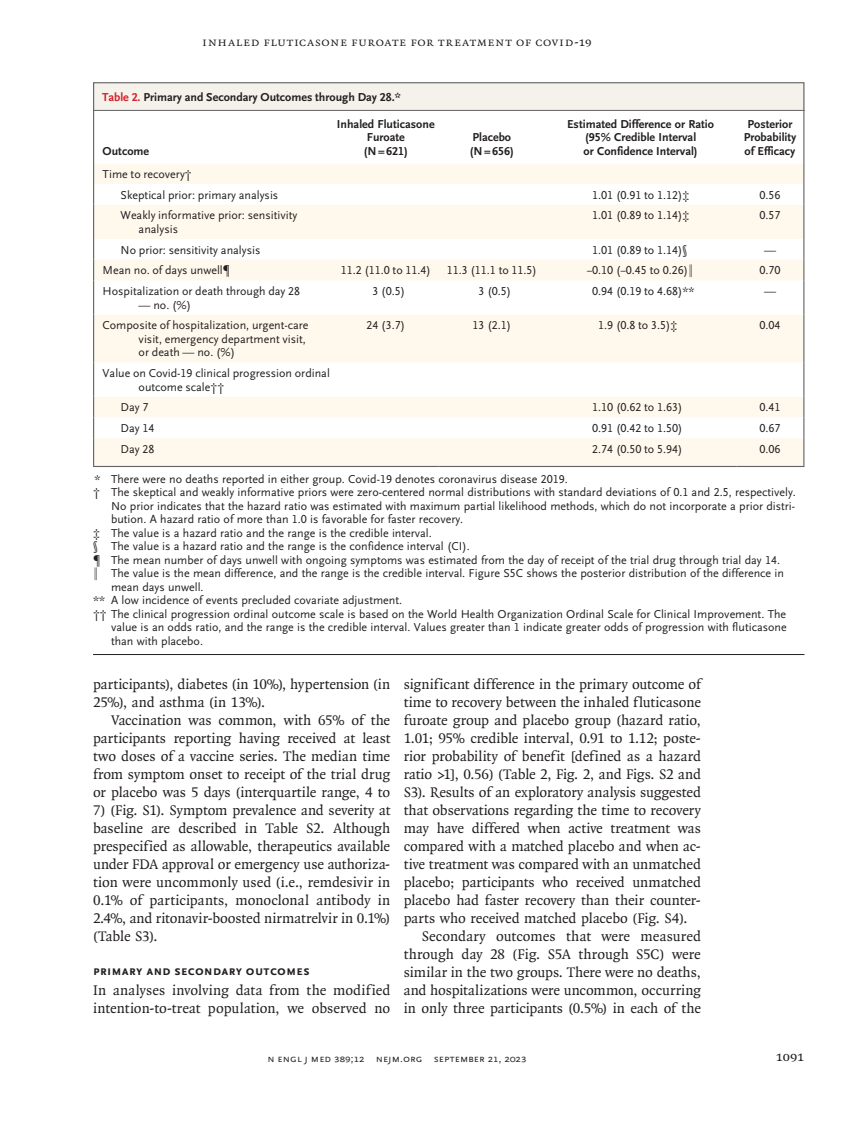
<style>
.page{position:relative;width:851px;height:1134px;background:#fff}
.page>*{position:absolute;margin:0;border:0;box-sizing:border-box;transform-origin:0 0}
.paragraph{font:15px/18px "OTNEJM Quadraat";color:#231f20;text-align:justify}
.paragraph_first{font:15px/18px "OTNEJM Quadraat";color:#231f20}
.Folio{font:14.25px "OTNEJM Quadraat Cap";color:#231f20}
.head2{font:700 13.5px "OTNEJM Scala Sans Small LF Cap";letter-spacing:.02em;color:#231f20}
.runninghd{font:12.75px "OTNEJM Quadraat Small Cap";letter-spacing:.05em;color:#231f20}
.tablefootnote_double{font:12px/13.5px "OTNEJM Scala Sans LF";color:#231f20;text-align:justify}
.tablebody{font:12px "OTNEJM Scala Sans LF";color:#231f20}
.tablebody_0-24{font:12px/13.5px "OTNEJM Scala Sans LF";color:#231f20}
.tableheadA{font:700 12px/13.5px "OTNEJM Scala Sans LF";color:#231f20;text-align:center}
.tablebody_12-24{font:12px/13.5px "OTNEJM Scala Sans LF";color:#231f20}
.tablefootnote_first{font:12px "OTNEJM Scala Sans LF";color:#231f20}
.tabletitle{font:700 12px "OTNEJM Scala Sans LF";color:#231f20}
.t1{font:10.8px "OTNEJM Scala Sans LF Cap";letter-spacing:.01em;color:#231f20}
.s1{color:#d1232a}
.s2{font-family:"OTNEJM Scala Sans LF Small Cap"}
</style>
<div class="page">
<div style="left:93px;top:83px;width:711px;height:28px;background:#f5f1eb"></div>
<div style="left:93px;top:82px;width:711px;height:29px;border:1px solid #636366"></div>
<hr style="left:93px;top:110px;width:711px;height:1px;background:#636366">
<svg style="left:94px;top:164px;width:709px;height:302px;fill:#fef9ec"></svg>
<hr style="left:93px;top:110px;width:1px;height:54px;background:#636366">
<hr style="left:803px;top:110px;width:1px;height:54px;background:#636366">
<svg style="left:93px;top:164px;width:1px;height:41px"></svg>
<svg style="left:803px;top:164px;width:1px;height:41px"></svg>
<hr style="left:93px;top:205px;width:1px;height:34px;background:#636366">
<hr style="left:803px;top:205px;width:1px;height:34px;background:#636366">
<svg style="left:93px;top:239px;width:1px;height:41px"></svg>
<svg style="left:803px;top:239px;width:1px;height:41px"></svg>
<hr style="left:93px;top:280px;width:1px;height:35px;background:#636366">
<hr style="left:803px;top:280px;width:1px;height:35px;background:#636366">
<hr style="left:93px;top:315px;width:1px;height:47px;background:#636366">
<hr style="left:803px;top:315px;width:1px;height:47px;background:#636366">
<hr style="left:93px;top:362px;width:1px;height:35px;background:#636366">
<hr style="left:803px;top:362px;width:1px;height:35px;background:#636366">
<svg style="left:93px;top:397px;width:1px;height:69px"></svg>
<svg style="left:803px;top:397px;width:1px;height:69px"></svg>
<hr style="left:93px;top:466px;width:240px;height:1px;background:#636366">
<hr style="left:333px;top:466px;width:105px;height:1px;background:#636366">
<hr style="left:438px;top:466px;width:107px;height:1px;background:#636366">
<hr style="left:545px;top:466px;width:191px;height:1px;background:#636366">
<hr style="left:736px;top:466px;width:68px;height:1px;background:#636366">
<hr style="left:93px;top:654px;width:711px;height:1px;background:#231f20">
<p class="runninghd" style="left:202px;top:35px;width:391px">Inhaled Fluticasone Furoate for Treatment of Covid-19</p>
<p class="tabletitle" style="left:102px;top:90px;width:300px"><span class="s1">Table 2.</span> Primary and Secondary Outcomes through Day 28.*</p>
<p class="tableheadA" style="left:103px;top:145px;width:48px">Outcome</p>
<p class="tableheadA" style="left:337px;top:118px;width:99px">Inhaled Fluticasone<br>Furoate<br>(N=621)</p>
<p class="tableheadA" style="left:469px;top:131px;width:46px;text-align:left">Placebo (N=656)</p>
<p class="tableheadA" style="left:567px;top:118px;width:148px">Estimated Difference or Ratio (95% Credible Interval<br>or Confidence Interval)</p>
<p class="tableheadA" style="left:743px;top:118px;width:54px">Posterior<br>Probability of Efficacy</p>
<p class="tablebody_0-24" style="left:103px;top:168px;width:91px">Time to recovery†</p>
<p class="tablebody_12-24" style="left:121px;top:188px;width:159px">Skeptical prior: primary analysis</p>
<p class="tablebody" style="left:592px;top:188px;width:99px">1.01 (0.91 to 1.12)‡</p>
<p class="tablebody" style="left:759px;top:188px;width:23px">0.56</p>
<p class="tablebody_12-24" style="left:139px;top:209px;width:160px;text-indent:-18px">Weakly informative prior: sensitivity analysis</p>
<p class="tablebody" style="left:592px;top:209px;width:99px">1.01 (0.89 to 1.14)‡</p>
<p class="tablebody" style="left:759px;top:209px;width:23px">0.57</p>
<p class="tablebody_12-24" style="left:121px;top:243px;width:141px">No prior: sensitivity analysis</p>
<p class="tablebody" style="left:592px;top:243px;width:96px">1.01 (0.89 to 1.14)§</p>
<p class="tablebody" style="left:764px;top:243px;width:13px">—</p>
<p class="tablebody_0-24" style="left:103px;top:264px;width:129px">Mean no. of days unwell¶</p>
<p class="tablebody" style="left:340px;top:264px;width:92px">11.2 (11.0 to 11.4)</p>
<p class="tablebody" style="left:446px;top:264px;width:92px">11.3 (11.1 to 11.5)</p>
<p class="tablebody" style="left:586px;top:264px;width:108px">−0.10 (−0.45 to 0.26)‖</p>
<p class="tablebody" style="left:759px;top:264px;width:23px">0.70</p>
<p class="tablebody_0-24" style="left:103px;top:285px;width:199px">Hospitalization or death through day 28</p>
<p class="tablebody_0-24" style="left:139px;top:298px;width:54px">— no. (%)</p>
<p class="tablebody" style="left:372px;top:285px;width:34px">3 (0.5)</p>
<p class="tablebody" style="left:478px;top:285px;width:34px">3 (0.5)</p>
<p class="tablebody" style="left:592px;top:285px;width:104px">0.94 (0.19 to 4.68)**</p>
<p class="tablebody" style="left:764px;top:285px;width:13px">—</p>
<p class="tablebody_0-24" style="left:139px;top:319px;width:171px;text-indent:-36px">Composite of hospitalization, urgent-care visit, emergency department visit, or death — no. (%)</p>
<p class="tablebody" style="left:366px;top:319px;width:40px">24 (3.7)</p>
<p class="tablebody" style="left:472px;top:319px;width:40px">13 (2.1)</p>
<p class="tablebody" style="left:598px;top:319px;width:81px">1.9 (0.8 to 3.5)‡</p>
<p class="tablebody" style="left:759px;top:319px;width:23px">0.04</p>
<p class="tablebody_0-24" style="left:139px;top:367px;width:193px;text-indent:-36px">Value on Covid-19 clinical progression ordinal outcome scale††</p>
<p class="tablebody_12-24" style="left:121px;top:401px;width:29px">Day 7</p>
<p class="tablebody" style="left:592px;top:401px;width:92px">1.10 (0.62 to 1.63)</p>
<p class="tablebody" style="left:759px;top:401px;width:22px">0.41</p>
<p class="tablebody_12-24" style="left:121px;top:422px;width:35px">Day 14</p>
<p class="tablebody" style="left:592px;top:422px;width:92px">0.91 (0.42 to 1.50)</p>
<p class="tablebody" style="left:759px;top:422px;width:23px">0.67</p>
<p class="tablebody_12-24" style="left:121px;top:443px;width:35px">Day 28</p>
<p class="tablebody" style="left:592px;top:443px;width:92px">2.74 (0.50 to 5.94)</p>
<p class="tablebody" style="left:759px;top:443px;width:23px">0.06</p>
<p class="tablefootnote_first" style="left:94px;top:472px;width:474px">* There were no deaths reported in either group. Covid-19 denotes coronavirus disease 2019.</p>
<p class="tablefootnote_double" style="left:111px;top:486px;width:686px;text-indent:-18px">† The skeptical and weakly informative priors were zero-centered normal distributions with standard deviations of 0.1 and 2.5, respectively.<br>No prior indicates that the hazard ratio was estimated with maximum partial likelihood methods, which do not incorporate a prior distri&shy;bution. A hazard ratio of more than 1.0 is favorable for faster recovery.</p>
<p class="tablefootnote_double" style="left:93px;top:526px;width:340px">‡ The value is a hazard ratio and the range is the credible interval.</p>
<p class="tablefootnote_double" style="left:93px;top:540px;width:378px">§ The value is a hazard ratio and the range is the confidence interval (CI).</p>
<p class="tablefootnote_double" style="left:93px;top:553px;width:688px">¶ The mean number of days unwell with ongoing symptoms was estimated from the day of receipt of the trial drug through trial day 14.</p>
<p class="tablefootnote_double" style="left:111px;top:567px;width:674px;text-indent:-18px">‖ The value is the mean difference, and the range is the credible interval. Figure S5C shows the posterior distribution of the difference in mean days unwell.</p>
<p class="tablefootnote_double" style="left:93px;top:594px;width:310px">** A low incidence of events precluded covariate adjustment.</p>
<p class="tablefootnote_double" style="left:111px;top:607px;width:677px;text-indent:-18px">†† The clinical progression ordinal outcome scale is based on the World Health Organization Ordinal Scale for Clinical Improvement. The value is an odds ratio, and the range is the credible interval. Values greater than 1 indicate greater odds of progression with fluticasone than with placebo.</p>
<p class="paragraph" style="left:93px;top:675px;width:299px">participants), diabetes (in 10%), hypertension (in<br>25%), and asthma (in 13%).</p>
<p class="paragraph" style="left:93px;top:711px;width:299px;text-indent:18px">Vaccination was common, with 65% of the participants reporting having received at least two doses of a vaccine series. The median time from symptom onset to receipt of the trial drug or placebo was 5 days (interquartile range, 4 to</p>
<p class="paragraph" style="left:93px;top:801px;width:299px">7) (Fig. S1). Symptom prevalence and severity at baseline are described in Table S2. Although prespecified as allowable, therapeutics available under FDA approval or emergency use authoriza&shy;tion were uncommonly used (i.e., remdesivir in 0.1% of participants, monoclonal antibody in 2.4%, and ritonavir-boosted nirmatrelvir in 0.1%) (Table S3).</p>
<p class="head2" style="left:93px;top:963px;width:218px">Primary and Secondary Outcomes</p>
<p class="paragraph_first" style="left:93px;top:981px;width:299px">In analyses involving data from the modified intention-to-treat population, we observed no</p>
<p class="paragraph_first" style="left:404px;top:675px;width:299px;text-align:justify">significant difference in the primary outcome of time to recovery between the inhaled fluticasone furoate group and placebo group (hazard ratio, 1.01; 95% credible interval, 0.91 to 1.12; poste&shy;rior probability of benefit [defined as a hazard ratio &gt;1], 0.56) (Table 2, Fig. 2, and Figs. S2 and S3). Results of an exploratory analysis suggested that observations regarding the time to recovery may have differed when active treatment was compared with a matched placebo and when ac&shy;tive treatment was compared with an unmatched placebo; participants who received unmatched placebo had faster recovery than their counter&shy;parts who received matched placebo (Fig. S4).</p>
<p class="paragraph" style="left:404px;top:927px;width:299px;text-indent:18px">Secondary outcomes that were measured through day 28 (Fig. S5A through S5C) were similar in the two groups. There were no deaths, and hospitalizations were uncommon, occurring in only three participants (0.5%) in each of the</p>
<p class="t1" style="left:267px;top:1053px;width:261px">n engl j med 389;12 nejm.org <span class="s2">September 21, 2023</span></p>
<p class="Folio" style="left:775px;top:1048px;width:30px">1091</p>
</div>
